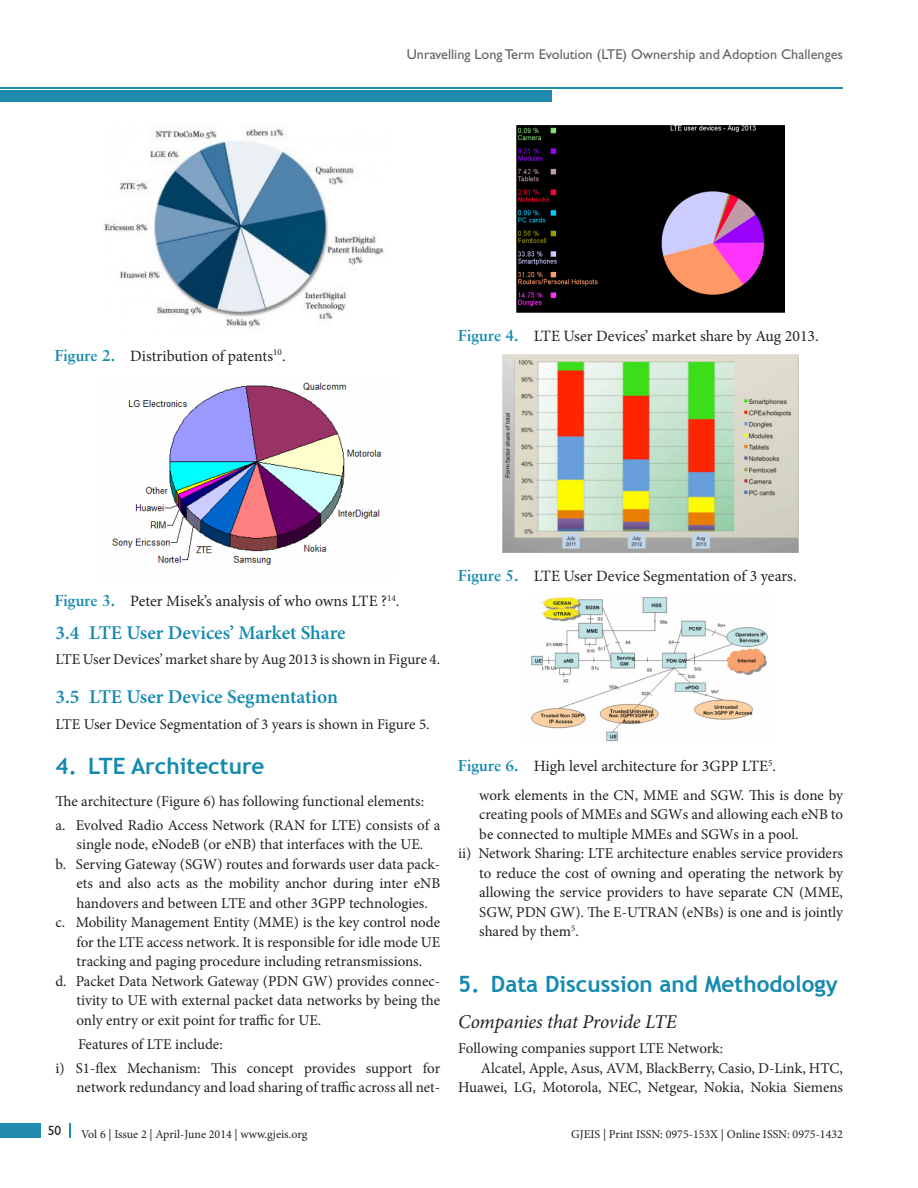
<style>
.page{position:relative;width:918px;height:1188px;background:#fff}
.page>*{position:absolute;margin:0;border:0;box-sizing:border-box;transform-origin:0 0}
.t1{font:700 22.5px "Trebuchet MS";color:#138aae}
.t2{font:600 19.5px "Minion Pro";color:#138aae}
.t3{font:italic 19.5px "Minion Pro";letter-spacing:-.01em;color:#231f20}
.t4{font:15.75px "Minion Pro";letter-spacing:-.005em;color:#231f20}
.t5{font:15px/24px "Minion Pro";color:#231f20}
.t6{font:14.25px "Gill Sans";color:#636366}
.t7{font:13.5px "Gill Sans";color:#231f20}
.t8{font:12px "Minion Pro";color:#231f20}
.s1{font-family:"Sabon LT Std";font-weight:700;color:#138aae}
</style>
<div class="page">
<div style="left:0;top:1124px;width:40px;height:14px;background:#208baf"></div>
<svg style="left:69px;top:1124px;width:1px;height:14px"></svg>
<hr style="left:0;top:87px;width:843px;height:1px;background:#208baf">
<div style="left:0;top:90px;width:552px;height:12px;background:#208baf"></div>
<img style="left:516px;top:126px;width:269px;height:186px">
<img style="left:502px;top:354px;width:297px;height:198px">
<img style="left:531px;top:597px;width:237px;height:144px">
<img style="left:104px;top:126px;width:280px;height:205px">
<img style="left:112px;top:382px;width:270px;height:183px">
<p class="t6" style="left:407px;top:46px;width:438px">Unravelling Long Term Evolution (LTE) Ownership and Adoption Challenges</p>
<p class="t4" style="left:55px;top:345px;width:232px"><span class="s1">Figure 2.</span> Distribution of patents<sup>10</sup>.</p>
<p class="t4" style="left:458px;top:325px;width:362px"><span class="s1">Figure 4.</span> LTE User Devices’ market share by Aug 2013.</p>
<p class="t4" style="left:55px;top:590px;width:346px"><span class="s1">Figure 3.</span> Peter Misek’s analysis of who owns LTE ?<sup>14</sup>.</p>
<h2 class="t2" style="left:56px;top:619px;width:292px">3.4 LTE User Devices’ Market Share</h2>
<p class="t5" style="left:56px;top:647px;width:386px">LTE User Devices’ market share by Aug 2013 is shown in Figure 4.</p>
<h2 class="t2" style="left:56px;top:683px;width:284px">3.5 LTE User Device Segmentation</h2>
<p class="t5" style="left:56px;top:712px;width:376px">LTE User Device Segmentation of 3 years is shown in Figure 5.</p>
<h1 class="t1" style="left:56px;top:752px;width:211px">4. LTE Architecture</h1>
<p class="t5" style="left:56px;top:789px;width:386px">The architecture (Figure 6) has following functional elements:<br>a. Evolved Radio Access Network (RAN for LTE) consists of a</p>
<p class="t5" style="left:76px;top:833px;width:348px">single node, eNodeB (or eNB) that interfaces with the UE.</p>
<p class="t5" style="left:56px;top:852px;width:386px">b. Serving Gateway (SGW) routes and forwards user data pack-</p>
<p class="t5" style="left:76px;top:872px;width:365px">ets and also acts as the mobility anchor during inter eNB</p>
<p class="t5" style="left:76px;top:891px;width:353px">handovers and between LTE and other 3GPP technologies.</p>
<p class="t5" style="left:56px;top:911px;width:386px">c. Mobility Management Entity (MME) is the key control node</p>
<p class="t5" style="left:76px;top:930px;width:365px">for the LTE access network. It is responsible for idle mode UE</p>
<p class="t5" style="left:76px;top:950px;width:347px">tracking and paging procedure including retransmissions.</p>
<p class="t5" style="left:56px;top:969px;width:386px">d. Packet Data Network Gateway (PDN GW) provides connec-</p>
<p class="t5" style="left:76px;top:989px;width:365px">tivity to UE with external packet data networks by being the</p>
<p class="t5" style="left:76px;top:1008px;width:246px">only entry or exit point for traffic for UE.</p>
<p class="t5" style="left:56px;top:1032px;width:386px;text-indent:22px">Features of LTE include:<br>i) S1-flex Mechanism: This concept provides support for</p>
<p class="t5" style="left:76px;top:1076px;width:365px">network redundancy and load sharing of traffic across all net-</p>
<p class="t4" style="left:458px;top:565px;width:340px"><span class="s1">Figure 5.</span> LTE User Device Segmentation of 3 years.</p>
<p class="t4" style="left:458px;top:755px;width:319px"><span class="s1">Figure 6.</span> High level architecture for 3GPP LTE<sup>5</sup>.</p>
<p class="t5" style="left:479px;top:783px;width:365px">work elements in the CN, MME and SGW. This is done by</p>
<p class="t5" style="left:479px;top:803px;width:365px">creating pools of MMEs and SGWs and allowing each eNB to</p>
<p class="t5" style="left:479px;top:822px;width:321px">be connected to multiple MMEs and SGWs in a pool.</p>
<p class="t5" style="left:458px;top:842px;width:386px">ii) Network Sharing: LTE architecture enables service providers</p>
<p class="t5" style="left:479px;top:861px;width:365px">to reduce the cost of owning and operating the network by</p>
<p class="t5" style="left:479px;top:881px;width:365px">allowing the service providers to have separate CN (MME,</p>
<p class="t5" style="left:479px;top:900px;width:365px">SGW, PDN GW). The E-UTRAN (eNBs) is one and is jointly</p>
<p class="t5" style="left:479px;top:920px;width:101px">shared by them<sup>5</sup>.</p>
<h1 class="t1" style="left:458px;top:970px;width:381px">5. Data Discussion and Methodology</h1>
<h2 class="t3" style="left:458px;top:1008px;width:220px">Companies that Provide LTE</h2>
<p class="t5" style="left:458px;top:1037px;width:266px">Following companies support LTE Network:</p>
<p class="t5" style="left:481px;top:1056px;width:364px">Alcatel, Apple, Asus, AVM, BlackBerry, Casio, D-Link, HTC,</p>
<p class="t5" style="left:458px;top:1076px;width:386px">Huawei, LG, Motorola, NEC, Netgear, Nokia, Nokia Siemens</p>
<p class="t7" style="left:48px;top:1123px;width:15px">50</p>
<p class="t8" style="left:81px;top:1126px;width:228px">Vol 6 | Issue 2 | April-June 2014 | www.gjeis.org</p>
<p class="t8" style="left:571px;top:1126px;width:273px">GJEIS | Print ISSN: 0975-153X | Online ISSN: 0975-1432</p>
</div>
